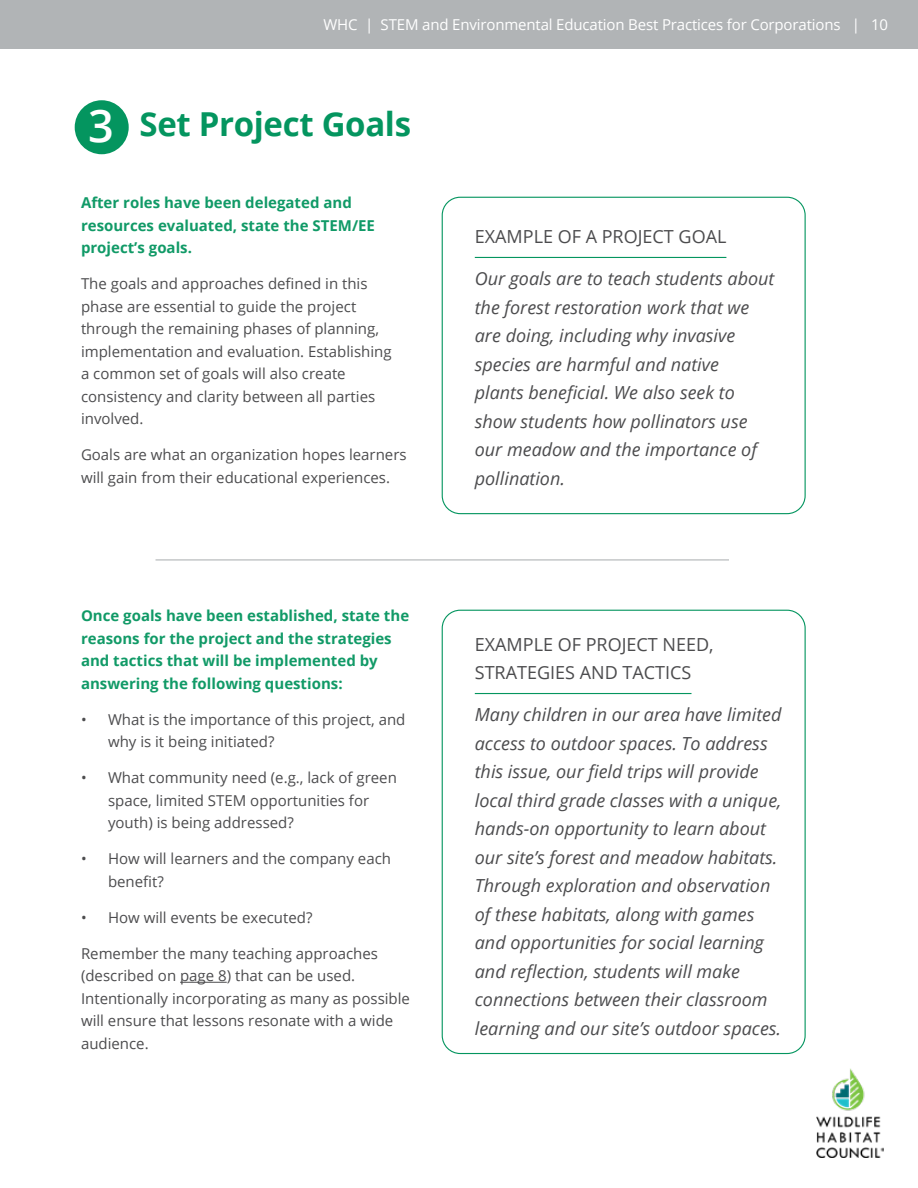
<style>
.page{position:relative;width:918px;height:1188px;background:#fff}
.page>*{position:absolute;margin:0;border:0;box-sizing:border-box;transform-origin:0 0}
.t1{font:600 45px "Open Sans";color:#fff}
.t2{font:700 33px "Open Sans";letter-spacing:-.01em;color:#04955f}
.t3{font:italic 18px/28.5px "Open Sans";color:#4c4c4e}
.t4{font:18px/28.5px "Open Sans";color:#4c4c4e}
.t5{font:15px/22.5px "Open Sans";color:#4c4c4e}
.t6{font:700 15px/22.5px "Open Sans";color:#119a67}
.t7{font:15px "Open Sans";letter-spacing:-.01em;color:#fff}
</style>
<div class="page">
<div style="left:0;top:0;width:918px;height:49px;background:#b1b4b6"></div>
<img style="left:817px;top:1069px;width:66px;height:89px">
<div style="left:75px;top:100px;width:54px;height:54px;background:#04955f;border-radius:50%"></div>
<hr style="left:180px;top:982px;width:47px;height:1px;background:#4c4c4e">
<hr style="left:475px;top:257px;width:251px;height:1px;background:#04955f">
<div style="left:442px;top:197px;width:364px;height:317px;border:1px solid #04955f;border-radius:18px"></div>
<hr style="left:475px;top:693px;width:217px;height:1px;background:#04955f">
<hr style="left:156px;top:559px;width:573px;height:1px;background:#b1b4b6">
<p class="t7" style="left:324px;top:14px;width:566px">WHC | STEM and Environmental Education Best Practices for Corporations | 10</p>
<h1 class="t1" style="left:88px;top:95px;width:27px">3</h1>
<h2 class="t2" style="left:140px;top:101px;width:273px">Set Project Goals</h2>
<p class="t6" style="left:81px;top:191px;width:295px">After roles have been delegated and resources evaluated, state the STEM/EE project’s goals.</p>
<p class="t5" style="left:81px;top:272px;width:312px">The goals and approaches defined in this phase are essential to guide the project through the remaining phases of planning, implementation and evaluation. Establishing a common set of goals will also create consistency and clarity between all parties involved.</p>
<p class="t5" style="left:81px;top:443px;width:327px">Goals are what an organization hopes learners will gain from their educational experiences.</p>
<p class="t6" style="left:81px;top:604px;width:330px">Once goals have been established, state the reasons for the project and the strategies and tactics that will be implemented by answering the following questions:</p>
<p class="t5" style="left:108px;top:708px;width:299px;text-indent:-27px">• What is the importance of this project, and why is it being initiated?</p>
<p class="t5" style="left:108px;top:766px;width:290px;text-indent:-27px">• What community need (e.g., lack of green space, limited STEM opportunities for youth) is being addressed?</p>
<p class="t5" style="left:108px;top:847px;width:285px;text-indent:-27px">• How will learners and the company each benefit?</p>
<p class="t5" style="left:81px;top:906px;width:233px">• How will events be executed?</p>
<p class="t5" style="left:81px;top:942px;width:331px">Remember the many teaching approaches (described on page 8) that can be used.<br>Intentionally incorporating as many as possible will ensure that lessons resonate with a wide audience.</p>
<p class="t4" style="left:475px;top:222px;width:253px">EXAMPLE OF A PROJECT GOAL</p>
<p class="t3" style="left:475px;top:264px;width:301px">Our goals are to teach students about the forest restoration work that we are doing, including why invasive species are harmful and native<br>plants beneficial. We also seek to show students how pollinators use our meadow and the importance of pollination.</p>
<p class="t4" style="left:475px;top:630px;width:240px">EXAMPLE OF PROJECT NEED,<br>STRATEGIES AND TACTICS</p>
<p class="t3" style="left:475px;top:700px;width:308px">Many children in our area have limited access to outdoor spaces. To address this issue, our field trips will provide local third grade classes with a unique, hands-on opportunity to learn about our site’s forest and meadow habitats.<br>Through exploration and observation of these habitats, along with games and opportunities for social learning and reflection, students will make connections between their classroom learning and our site’s outdoor spaces.</p>
</div>
